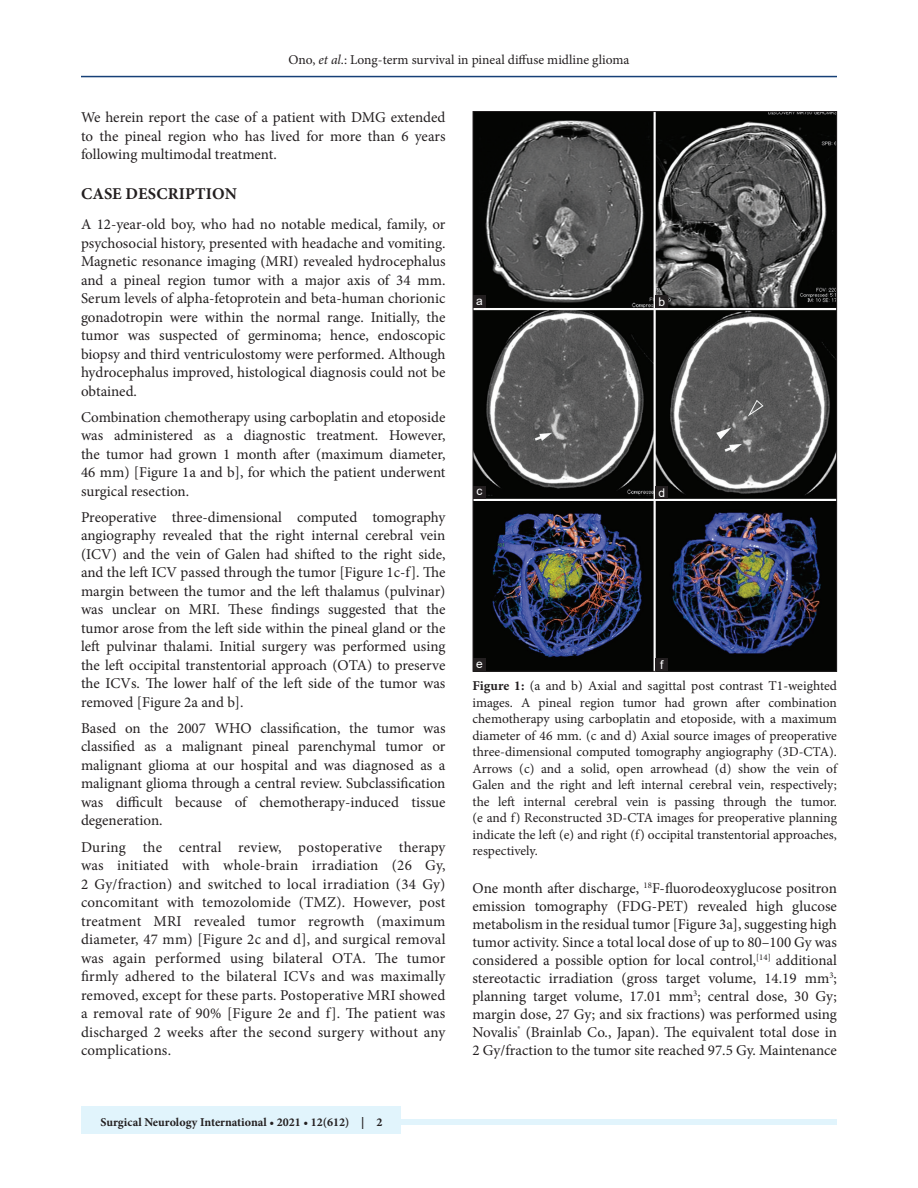
<style>
.page{position:relative;width:918px;height:1188px;background:#fff}
.page>*{position:absolute;margin:0;border:0;box-sizing:border-box;transform-origin:0 0}
.t1{font:700 16.5px "Minion Pro";letter-spacing:.01em;color:#231f20}
.TX{font:15px/18.5px "Minion Pro";color:#231f20;text-align:justify}
.FGC{font:13.5px/16.5px "Minion Pro";color:#231f20;text-align:justify}
.JF{font:700 12px "Minion Pro";color:#231f20}
.LABEL{font:12px "Arial";color:#fff}
.s1{font-style:italic}
.s2{font-weight:700}
</style>
<div class="page">
<hr style="left:81px;top:76px;width:756px;height:1px;background:#164077">
<div style="left:81px;top:1119px;width:756px;height:6px;background:#e1f4fc"></div>
<div style="left:81px;top:1106px;width:319px;height:28px;background:#e1f4fc"></div>
<img style="left:475px;top:113px;width:360px;height:557px">
<div style="left:656px;top:486px;width:12px;height:13px;background:#231f20"></div>
<div style="left:473px;top:486px;width:13px;height:12px;background:#231f20"></div>
<div style="left:656px;top:295px;width:12px;height:13px;background:#231f20"></div>
<div style="left:656px;top:658px;width:12px;height:13px;background:#231f20"></div>
<div style="left:473px;top:295px;width:13px;height:13px;background:#231f20"></div>
<div style="left:473px;top:659px;width:13px;height:12px;background:#231f20"></div>
<p class="FGC" style="left:289px;top:51px;width:342px">Ono, <span class="s1">et al</span>.: Long-term survival in pineal diffuse midline glioma</p>
<p class="TX" style="left:81px;top:108px;width:366px">We herein report the case of a patient with DMG extended to the pineal region who has lived for more than 6 years following multimodal treatment.</p>
<h1 class="t1" style="left:81px;top:182px;width:157px">CASE DESCRIPTION</h1>
<p class="TX" style="left:81px;top:215px;width:366px">A 12-year-old boy, who had no notable medical, family, or psychosocial history, presented with headache and vomiting.<br>Magnetic resonance imaging (MRI) revealed hydrocephalus and a pineal region tumor with a major axis of 34 mm.<br>Serum levels of alpha-fetoprotein and beta-human chorionic gonadotropin were within the normal range. Initially, the tumor was suspected of germinoma; hence, endoscopic biopsy and third ventriculostomy were performed. Although hydrocephalus improved, histological diagnosis could not be obtained.</p>
<p class="TX" style="left:81px;top:408px;width:366px">Combination chemotherapy using carboplatin and etoposide was administered as a diagnostic treatment. However, the tumor had grown 1 month after (maximum diameter, 46 mm) [Figure 1a and b], for which the patient underwent surgical resection.</p>
<p class="TX" style="left:81px;top:508px;width:366px">Preoperative three-dimensional computed tomography angiography revealed that the right internal cerebral vein (ICV) and the vein of Galen had shifted to the right side, and the left ICV passed through the tumor [Figure 1c-f]. The margin between the tumor and the left thalamus (pulvinar) was unclear on MRI. These findings suggested that the tumor arose from the left side within the pineal gland or the left pulvinar thalami. Initial surgery was performed using the left occipital transtentorial approach (OTA) to preserve the ICVs. The lower half of the left side of the tumor was removed [Figure 2a and b].</p>
<p class="TX" style="left:81px;top:719px;width:366px">Based on the 2007 WHO classification, the tumor was classified as a malignant pineal parenchymal tumor or malignant glioma at our hospital and was diagnosed as a malignant glioma through a central review. Subclassification was difficult because of chemotherapy-induced tissue degeneration.</p>
<p class="TX" style="left:81px;top:838px;width:366px">During the central review, postoperative therapy was initiated with whole-brain irradiation (26 Gy, 2 Gy/fraction) and switched to local irradiation (34 Gy) concomitant with temozolomide (TMZ). However, post treatment MRI revealed tumor regrowth (maximum diameter, 47 mm) [Figure 2c and d], and surgical removal was again performed using bilateral OTA. The tumor firmly adhered to the bilateral ICVs and was maximally removed, except for these parts. Postoperative MRI showed a removal rate of 90% [Figure 2e and f]. The patient was discharged 2 weeks after the second surgery without any complications.</p>
<p class="JF" style="left:100px;top:1113px;width:284px">Surgical Neurology International • 2021 • 12(612) | 2</p>
<p class="LABEL" style="left:476px;top:293px;width:8px">a</p>
<p class="LABEL" style="left:659px;top:294px;width:8px">b</p>
<p class="LABEL" style="left:476px;top:483px;width:7px">c</p>
<p class="LABEL" style="left:659px;top:484px;width:8px">d</p>
<p class="LABEL" style="left:476px;top:656px;width:8px">e</p>
<p class="LABEL" style="left:660px;top:657px;width:5px">f</p>
<p class="FGC" style="left:472px;top:678px;width:366px"><span class="s2">Figure 1:</span> (a and b) Axial and sagittal post contrast T1-weighted images. A pineal region tumor had grown after combination chemotherapy using carboplatin and etoposide, with a maximum diameter of 46 mm. (c and d) Axial source images of preoperative three-dimensional computed tomography angiography (3D-CTA).<br>Arrows (c) and a solid, open arrowhead (d) show the vein of Galen and the right and left internal cerebral vein, respectively; the left internal cerebral vein is passing through the tumor. (e and f) Reconstructed 3D-CTA images for preoperative planning indicate the left (e) and right (f) occipital transtentorial approaches, respectively.</p>
<p class="TX" style="left:472px;top:879px;width:366px;line-height:18px">One month after discharge, <sup>18</sup>F-fluorodeoxyglucose positron emission tomography (FDG-PET) revealed high glucose metabolism in the residual tumor [Figure 3a], suggesting high tumor activity. Since a total local dose of up to 80–100 Gy was considered a possible option for local control,<sup>[14]</sup> additional stereotactic irradiation (gross target volume, 14.19 mm<sup>3</sup>; planning target volume, 17.01 mm<sup>3</sup>; central dose, 30 Gy; margin dose, 27 Gy; and six fractions) was performed using Novalis<sup>®</sup> (Brainlab Co., Japan). The equivalent total dose in 2 Gy/fraction to the tumor site reached 97.5 Gy. Maintenance</p>
</div>
